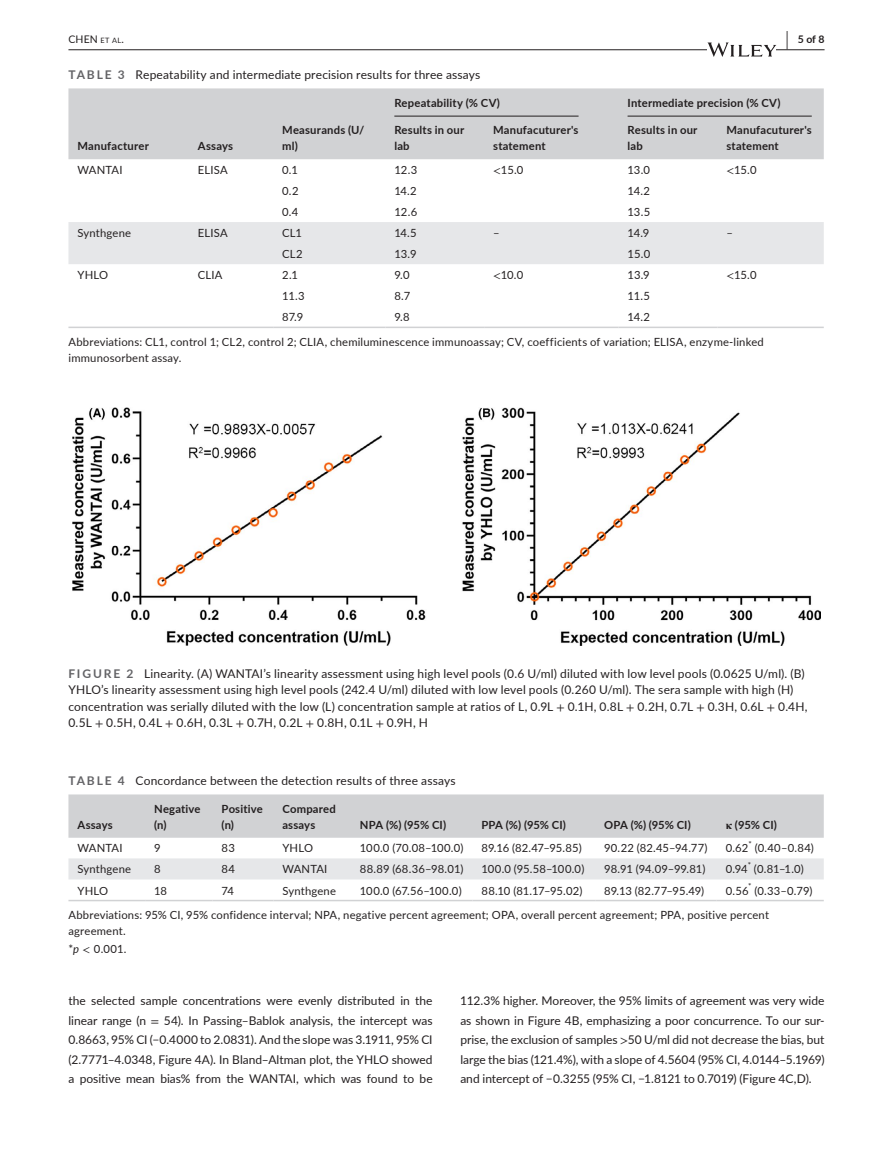
<style>
.page{position:relative;width:893px;height:1174px;background:#fff}
.page>*{position:absolute;margin:0;border:0;box-sizing:border-box;transform-origin:0 0}
.t1{font:12px/19.5px "Lato";letter-spacing:.01em;color:#231f20;text-align:justify}
.t2{font:11.25px/15.8px "Lato";letter-spacing:.015em;color:#231f20}
.t3{font:700 11.25px/15.8px "Lato";letter-spacing:.02em;color:#231f20}
.t4{font:11.25px "Lato";letter-spacing:-.005em;color:#231f20}
.t5{font:11.25px "Lato";letter-spacing:-.01em;color:#231f20}
.t6{font:10.5px "Lato";color:#231f20}
.t7{font:700 10.5px "Lato";color:#231f20}
.t8{font:7.8px "Lato";color:#231f20}
.s1{font-size:7.35px}
.s2{font-size:19.5px}
.s3{font-weight:700;color:#636366}
.s4{font-family:"STIX"}
.s5{font-style:italic}
</style>
<div class="page">
<hr style="left:68px;top:49px;width:756px;height:1px;background:#231f20">
<svg style="left:707px;top:42px;width:69px;height:15px"></svg>
<div style="left:68px;top:88px;width:756px;height:71px;background:#d1d2d4"></div>
<div style="left:68px;top:222px;width:756px;height:42px;background:#e6e7e9"></div>
<hr style="left:68px;top:326px;width:121px;height:2px;background:#d1d2d4">
<hr style="left:189px;top:326px;width:84px;height:2px;background:#d1d2d4">
<hr style="left:273px;top:326px;width:112px;height:2px;background:#d1d2d4">
<hr style="left:385px;top:326px;width:99px;height:2px;background:#d1d2d4">
<hr style="left:484px;top:326px;width:135px;height:2px;background:#d1d2d4">
<hr style="left:619px;top:326px;width:98px;height:2px;background:#d1d2d4">
<hr style="left:717px;top:326px;width:107px;height:2px;background:#d1d2d4">
<hr style="left:394px;top:116px;width:185px;height:1px;background:#231f20">
<hr style="left:628px;top:116px;width:184px;height:1px;background:#231f20">
<img style="left:72px;top:407px;width:749px;height:238px">
<div style="left:68px;top:794px;width:756px;height:43px;background:#d1d2d4"></div>
<div style="left:68px;top:858px;width:756px;height:21px;background:#e6e7e9"></div>
<hr style="left:68px;top:899px;width:77px;height:2px;background:#d1d2d4">
<hr style="left:145px;top:899px;width:68px;height:2px;background:#d1d2d4">
<hr style="left:213px;top:899px;width:60px;height:2px;background:#d1d2d4">
<hr style="left:273px;top:899px;width:78px;height:2px;background:#d1d2d4">
<hr style="left:351px;top:899px;width:121px;height:2px;background:#d1d2d4">
<hr style="left:472px;top:899px;width:123px;height:2px;background:#d1d2d4">
<hr style="left:595px;top:899px;width:122px;height:2px;background:#d1d2d4">
<hr style="left:717px;top:899px;width:107px;height:2px;background:#d1d2d4">
<p class="t6" style="left:68px;top:31px;width:57px">CHEN <span class="s1">et al</span>.</p>
<p class="t7" style="left:786px;top:31px;width:40px"><span class="s2">|</span> 5 of 8</p>
<p class="t1" style="left:69px;top:64px;width:413px"><span class="s3">TABLE 3</span> Repeatability and intermediate precision results for three assays</p>
<p class="t3" style="left:77px;top:137px;width:73px">Manufacturer</p>
<p class="t3" style="left:198px;top:137px;width:37px">Assays</p>
<p class="t3" style="left:282px;top:122px;width:84px">Measurands (U/ ml)</p>
<p class="t3" style="left:394px;top:94px;width:107px">Repeatability (% CV)</p>
<p class="t3" style="left:628px;top:94px;width:155px">Intermediate precision (% CV)</p>
<p class="t3" style="left:394px;top:122px;width:71px">Results in our lab</p>
<p class="t3" style="left:493px;top:122px;width:87px">Manufacuturer's statement</p>
<p class="t3" style="left:628px;top:122px;width:71px">Results in our lab</p>
<p class="t3" style="left:726px;top:122px;width:87px">Manufacuturer's statement</p>
<p class="t2" style="left:77px;top:161px;width:47px">WANTAI</p>
<p class="t2" style="left:198px;top:161px;width:31px">ELISA</p>
<p class="t2" style="left:282px;top:161px;width:17px">0.1</p>
<p class="t2" style="left:394px;top:161px;width:24px">12.3</p>
<p class="t2" style="left:493px;top:161px;width:32px"><span class="s4">&lt;</span>15.0</p>
<p class="t2" style="left:628px;top:161px;width:24px">13.0</p>
<p class="t2" style="left:726px;top:161px;width:32px"><span class="s4">&lt;</span>15.0</p>
<p class="t2" style="left:282px;top:182px;width:18px">0.2</p>
<p class="t2" style="left:394px;top:182px;width:24px">14.2</p>
<p class="t2" style="left:628px;top:182px;width:24px">14.2</p>
<p class="t2" style="left:282px;top:204px;width:18px">0.4</p>
<p class="t2" style="left:394px;top:204px;width:24px">12.6</p>
<p class="t2" style="left:628px;top:204px;width:24px">13.5</p>
<p class="t2" style="left:77px;top:225px;width:55px">Synthgene</p>
<p class="t2" style="left:198px;top:225px;width:31px">ELISA</p>
<p class="t2" style="left:282px;top:225px;width:21px">CL1</p>
<p class="t2" style="left:394px;top:225px;width:24px">14.5</p>
<p class="t2" style="left:493px;top:225px;width:8px">–</p>
<p class="t2" style="left:628px;top:225px;width:23px">14.9</p>
<p class="t2" style="left:726px;top:225px;width:8px">–</p>
<p class="t2" style="left:282px;top:246px;width:22px">CL2</p>
<p class="t2" style="left:394px;top:246px;width:24px">13.9</p>
<p class="t2" style="left:628px;top:246px;width:24px">15.0</p>
<p class="t2" style="left:77px;top:267px;width:32px">YHLO</p>
<p class="t2" style="left:198px;top:267px;width:26px">CLIA</p>
<p class="t2" style="left:282px;top:267px;width:17px">2.1</p>
<p class="t2" style="left:394px;top:267px;width:17px">9.0</p>
<p class="t2" style="left:493px;top:267px;width:32px"><span class="s4">&lt;</span>10.0</p>
<p class="t2" style="left:628px;top:267px;width:24px">13.9</p>
<p class="t2" style="left:726px;top:267px;width:32px"><span class="s4">&lt;</span>15.0</p>
<p class="t2" style="left:282px;top:288px;width:24px">11.3</p>
<p class="t2" style="left:394px;top:288px;width:17px">8.7</p>
<p class="t2" style="left:628px;top:288px;width:24px">11.5</p>
<p class="t2" style="left:282px;top:309px;width:23px">87.9</p>
<p class="t2" style="left:394px;top:309px;width:17px">9.8</p>
<p class="t2" style="left:628px;top:309px;width:24px">14.2</p>
<p class="t2" style="left:68px;top:334px;width:697px">Abbreviations: CL1, control 1; CL2, control 2; CLIA, chemiluminescence immunoassay; CV, coefficients of variation; ELISA, enzyme-linked immunosorbent assay.</p>
<p class="t1" style="left:68px;top:665px;width:741px;line-height:16.5px;text-align:left"><span class="s3">FIGURE 2</span> Linearity. (A) WANTAI’s linearity assessment using high level pools (0.6 U/ml) diluted with low level pools (0.0625 U/ml). (B)<br>YHLO’s linearity assessment using high level pools (242.4 U/ml) diluted with low level pools (0.260 U/ml). The sera sample with high (H) concentration was serially diluted with the low (L) concentration sample at ratios of L, 0.9L <span class="s4">+</span> 0.1H, 0.8L <span class="s4">+</span> 0.2H, 0.7L <span class="s4">+</span> 0.3H, 0.6L <span class="s4">+</span> 0.4H, 0.5L <span class="s4">+</span> 0.5H, 0.4L <span class="s4">+</span> 0.6H, 0.3L <span class="s4">+</span> 0.7H, 0.2L <span class="s4">+</span> 0.8H, 0.1L <span class="s4">+</span> 0.9H, H</p>
<p class="t1" style="left:68px;top:770px;width:389px"><span class="s3">TABLE 4</span> Concordance between the detection results of three assays</p>
<p class="t3" style="left:77px;top:816px;width:37px">Assays</p>
<p class="t3" style="left:154px;top:800px;width:48px">Negative (n)</p>
<p class="t3" style="left:222px;top:800px;width:43px">Positive (n)</p>
<p class="t3" style="left:282px;top:800px;width:55px">Compared assays</p>
<p class="t3" style="left:360px;top:816px;width:88px">NPA (%) (95% CI)</p>
<p class="t3" style="left:482px;top:816px;width:86px">PPA (%) (95% CI)</p>
<p class="t3" style="left:604px;top:816px;width:88px">OPA (%) (95% CI)</p>
<p class="t3" style="left:726px;top:816px;width:53px"><span class="s4">κ</span> (95% CI)</p>
<p class="t8" style="left:748px;top:839px;width:5px">*</p>
<p class="t2" style="left:77px;top:840px;width:47px">WANTAI</p>
<p class="t2" style="left:154px;top:840px;width:8px">9</p>
<p class="t2" style="left:222px;top:840px;width:15px">83</p>
<p class="t2" style="left:282px;top:840px;width:32px">YHLO</p>
<p class="t2" style="left:360px;top:840px;width:105px">100.0 (70.08–100.0)</p>
<p class="t4" style="left:482px;top:840px;width:102px">89.16 (82.47–95.85)</p>
<p class="t2" style="left:604px;top:840px;width:105px">90.22 (82.45–94.77)</p>
<p class="t2" style="left:726px;top:840px;width:24px">0.62</p>
<p class="t2" style="left:755px;top:840px;width:61px">(0.40–0.84)</p>
<p class="t8" style="left:748px;top:860px;width:5px">*</p>
<p class="t2" style="left:754px;top:861px;width:51px">(0.81–1.0)</p>
<p class="t2" style="left:77px;top:861px;width:55px">Synthgene</p>
<p class="t2" style="left:154px;top:861px;width:8px">8</p>
<p class="t2" style="left:222px;top:861px;width:15px">84</p>
<p class="t2" style="left:282px;top:861px;width:47px">WANTAI</p>
<p class="t2" style="left:360px;top:861px;width:105px">88.89 (68.36–98.01)</p>
<p class="t2" style="left:481px;top:861px;width:104px">100.0 (95.58–100.0)</p>
<p class="t2" style="left:604px;top:861px;width:103px">98.91 (94.09–99.81)</p>
<p class="t2" style="left:726px;top:861px;width:24px">0.94</p>
<p class="t8" style="left:748px;top:881px;width:5px">*</p>
<p class="t2" style="left:754px;top:882px;width:60px">(0.33–0.79)</p>
<p class="t2" style="left:68px;top:907px;width:702px">Abbreviations: 95% CI, 95% confidence interval; NPA, negative percent agreement; OPA, overall percent agreement; PPA, positive percent agreement.</p>
<p class="t2" style="left:68px;top:940px;width:60px">*<span class="s5">p</span> <span class="s4">&lt;</span> 0.001.</p>
<p class="t2" style="left:77px;top:882px;width:32px">YHLO</p>
<p class="t2" style="left:154px;top:882px;width:14px">18</p>
<p class="t2" style="left:222px;top:882px;width:14px">74</p>
<p class="t2" style="left:282px;top:882px;width:55px">Synthgene</p>
<p class="t4" style="left:360px;top:882px;width:103px">100.0 (67.56–100.0)</p>
<p class="t5" style="left:482px;top:882px;width:102px">88.10 (81.17–95.02)</p>
<p class="t2" style="left:604px;top:882px;width:102px">89.13 (82.77–95.49)</p>
<p class="t2" style="left:726px;top:882px;width:24px">0.56</p>
<p class="t1" style="left:68px;top:990px;width:366px">the selected sample concentrations were evenly distributed in the linear range (n <span class="s4">=</span> 54). In Passing–Bablok analysis, the intercept was 0.8663, 95% CI (−0.4000 to 2.0831). And the slope was 3.1911, 95% CI (2.7771–4.0348, Figure 4A). In Bland–Altman plot, the YHLO showed a positive mean bias% from the WANTAI, which was found to be</p>
<p class="t1" style="left:460px;top:990px;width:366px">112.3% higher. Moreover, the 95% limits of agreement was very wide as shown in Figure 4B, emphasizing a poor concurrence. To our sur&shy;prise, the exclusion of samples <span class="s4">&gt;</span>50 U/ml did not decrease the bias, but large the bias (121.4%), with a slope of 4.5604 (95% CI, 4.0144–5.1969) and intercept of −0.3255 (95% CI, −1.8121 to 0.7019) (Figure 4C,D).</p>
</div>
